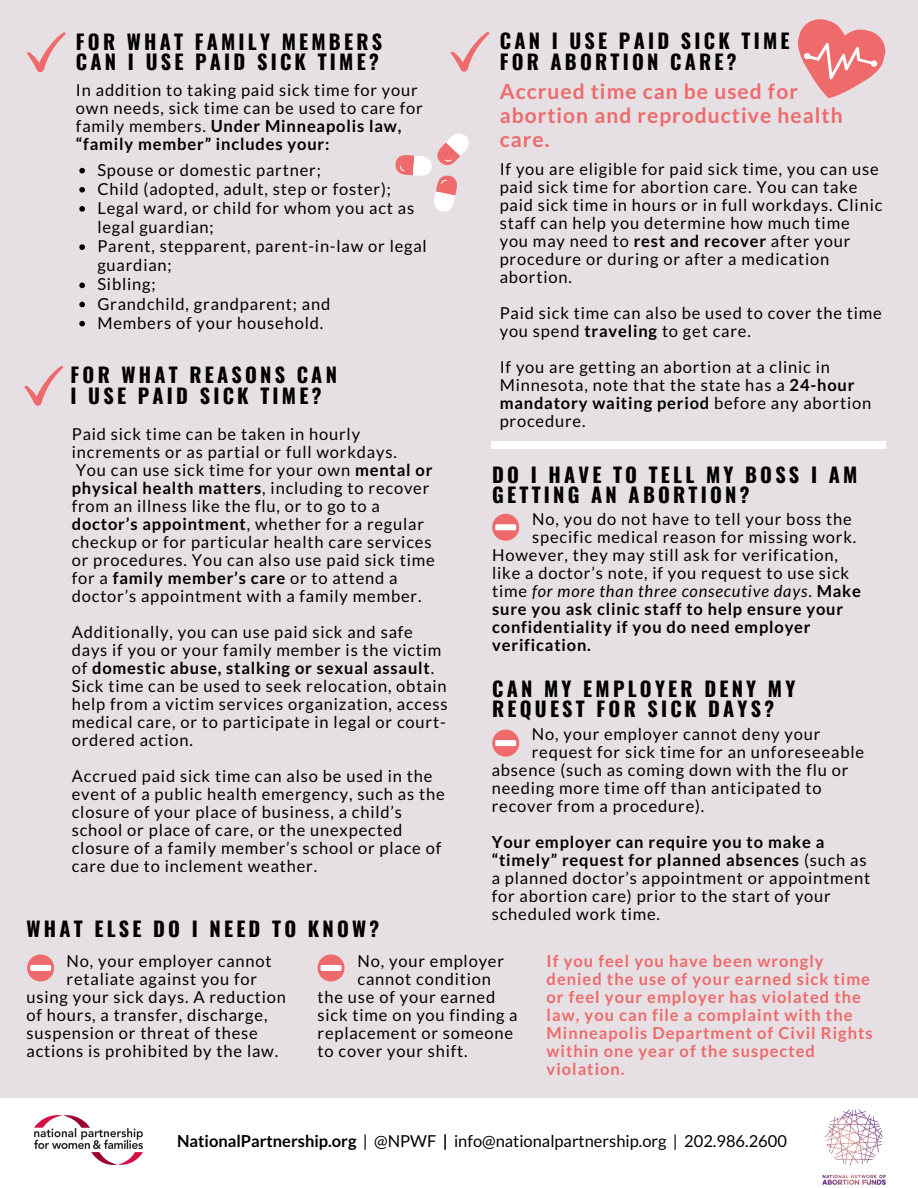
<style>
.page{position:relative;width:918px;height:1188px;background:#e6dfe4}
.page>*{position:absolute;margin:0;border:0;box-sizing:border-box;transform-origin:0 0}
.t1{font:700 21px/23.7px "Lato";letter-spacing:.05em;color:#ef6a6a}
.t2{font:700 20.25px/20.2px "Oswald";letter-spacing:.16em;color:#000}
.t3{font:16.5px/18px "Lato";letter-spacing:.05em;color:#000}
.t4{font:700 16.5px/18px "Lato";letter-spacing:.06em;color:#ef6a6a}
.t5{font:700 16.5px "Lato";letter-spacing:.05em;color:#000}
.t6{font:16.5px "Lato";color:#000}
.t7{font:italic 16.5px "Lato";letter-spacing:.05em;color:#000}
.s1{font-weight:700}
.s2{font-style:normal}
.s3{font-weight:700;font-style:normal}
</style>
<div class="page">
<div style="left:0;top:1098px;width:918px;height:90px;background:#fff"></div>
<div style="left:491px;top:441px;width:394px;height:8px;background:#fff"></div>
<svg style="left:79px;top:168px;width:6px;height:5px"></svg>
<svg style="left:79px;top:187px;width:6px;height:6px"></svg>
<svg style="left:79px;top:206px;width:6px;height:6px"></svg>
<svg style="left:79px;top:244px;width:6px;height:6px"></svg>
<svg style="left:79px;top:283px;width:6px;height:5px"></svg>
<svg style="left:79px;top:302px;width:6px;height:5px"></svg>
<svg style="left:79px;top:321px;width:6px;height:5px"></svg>
<img style="left:822px;top:1109px;width:64px;height:76px">
<svg style="left:395px;top:133px;width:74px;height:79px"></svg>
<img style="left:34px;top:1116px;width:108px;height:48px">
<div style="left:27px;top:954px;width:27px;height:27px;background:#ef6a6a;border-radius:50%"></div>
<div style="left:30px;top:965px;width:21px;height:6px;background:#fff;border-radius:2px"></div>
<div style="left:318px;top:954px;width:27px;height:27px;background:#ef6a6a;border-radius:50%"></div>
<div style="left:321px;top:965px;width:21px;height:6px;background:#fff;border-radius:2px"></div>
<div style="left:492px;top:730px;width:27px;height:27px;background:#ef6a6a;border-radius:50%"></div>
<div style="left:495px;top:740px;width:21px;height:6px;background:#fff;border-radius:2px"></div>
<div style="left:492px;top:514px;width:27px;height:27px;background:#ef6a6a;border-radius:50%"></div>
<div style="left:495px;top:524px;width:21px;height:6px;background:#fff;border-radius:2px"></div>
<svg style="left:798px;top:19px;width:88px;height:79px"></svg>
<svg style="left:27px;top:32px;width:39px;height:40px"></svg>
<svg style="left:24px;top:366px;width:39px;height:40px"></svg>
<svg style="left:450px;top:31px;width:40px;height:41px"></svg>
<p class="t2" style="left:76px;top:31px;width:308px">FOR WHAT FAMILY MEMBERS<br>CAN I USE PAID SICK TIME?</p>
<p class="t3" style="left:76px;top:80px;width:348px">In addition to taking paid sick time for your own needs, sick time can be used to care for family members. <span class="s1">Under Minneapolis law, “family member” includes your:</span></p>
<p class="t3" style="left:97px;top:160px;width:331px;line-height:19.2px">Spouse or domestic partner;<br>Child (adopted, adult, step or foster);<br>Legal ward, or child for whom you act as legal guardian;<br>Parent, stepparent, parent-in-law or legal guardian;<br>Sibling;<br>Grandchild, grandparent; and<br>Members of your household.</p>
<p class="t2" style="left:71px;top:364px;width:268px">FOR WHAT REASONS CAN<br>I USE PAID SICK TIME?</p>
<p class="t3" style="left:72px;top:425px;width:364px">Paid sick time can be taken in hourly increments or as partial or full workdays.<br>You can use sick time for your own <span class="s1">mental or physical health matters</span>, including to recover from an illness like the flu, or to go to a <span class="s1">doctor’s appointment</span>, whether for a regular checkup or for particular health care services or procedures. You can also use paid sick time for a <span class="s1">family member’s care</span> or to attend a doctor’s appointment with a family member.</p>
<p class="t3" style="left:72px;top:623px;width:378px">Additionally, you can use paid sick and safe days if you or your family member is the victim of <span class="s1">domestic abuse, stalking or sexual assault</span>.<br>Sick time can be used to seek relocation, obtain help from a victim services organization, access medical care, or to participate in legal or court&shy;ordered action.</p>
<p class="t3" style="left:72px;top:767px;width:374px">Accrued paid sick time can also be used in the event of a public health emergency, such as the closure of your place of business, a child’s school or place of care, or the unexpected closure of a family member’s school or place of care due to inclement weather.</p>
<p class="t2" style="left:27px;top:918px;width:354px">WHAT ELSE DO I NEED TO KNOW?</p>
<p class="t2" style="left:500px;top:30px;width:291px">CAN I USE PAID SICK TIME<br>FOR ABORTION CARE?</p>
<p class="t1" style="left:500px;top:80px;width:344px">Accrued time can be used for abortion and reproductive health care.</p>
<p class="t3" style="left:500px;top:159px;width:384px">If you are eligible for paid sick time, you can use paid sick time for abortion care. You can take paid sick time in hours or in full workdays. Clinic staff can help you determine how much time<br>you may need to <span class="s1">rest and recover</span> after your procedure or during or after a medication abortion.</p>
<p class="t3" style="left:500px;top:303px;width:384px">Paid sick time can also be used to cover the time you spend <span class="s1">traveling</span> to get care.</p>
<p class="t3" style="left:500px;top:357px;width:373px">If you are getting an abortion at a clinic in Minnesota, note that the state has a <span class="s1">24-hour mandatory waiting period</span> before any abortion procedure.</p>
<p class="t2" style="left:492px;top:464px;width:367px">DO I HAVE TO TELL MY BOSS I AM<br>GETTING AN ABORTION?</p>
<p class="t3" style="left:532px;top:510px;width:321px">No, you do not have to tell your boss the</p>
<p class="t3" style="left:532px;top:528px;width:326px">specific medical reason for missing work.</p>
<p class="t3" style="left:492px;top:546px;width:347px">However, they may still ask for verification,</p>
<p class="t3" style="left:492px;top:564px;width:358px">like a doctor’s note, if you request to use sick</p>
<p class="t7" style="left:492px;top:581px;width:370px"><span class="s2">time</span> for more than three consecutive days<span class="s2">.</span> <span class="s3">Make</span></p>
<p class="t5" style="left:492px;top:599px;width:352px">sure you ask clinic staff to help ensure your</p>
<p class="t5" style="left:492px;top:617px;width:320px">confidentiality if you do need employer</p>
<p class="t5" style="left:492px;top:635px;width:100px">verification.</p>
<p class="t2" style="left:492px;top:677px;width:305px">CAN MY EMPLOYER DENY MY<br>REQUEST FOR SICK DAYS?</p>
<p class="t3" style="left:532px;top:725px;width:290px">No, your employer cannot deny your</p>
<p class="t3" style="left:532px;top:743px;width:334px">request for sick time for an unforeseeable</p>
<p class="t3" style="left:492px;top:761px;width:358px">absence (such as coming down with the flu or</p>
<p class="t3" style="left:492px;top:779px;width:331px">needing more time off than anticipated to</p>
<p class="t3" style="left:492px;top:797px;width:214px">recover from a procedure).</p>
<p class="t3" style="left:492px;top:833px;width:380px"><span class="s1">Your employer can require you to make a “timely” request for planned absences</span> (such as a planned doctor’s appointment or appointment for abortion care) prior to the start of your scheduled work time.</p>
<p class="t3" style="left:67px;top:951px;width:207px">No, your employer cannot</p>
<p class="t3" style="left:67px;top:969px;width:192px">retaliate against you for</p>
<p class="t3" style="left:27px;top:987px;width:261px">using your sick days. A reduction</p>
<p class="t3" style="left:27px;top:1005px;width:243px">of hours, a transfer, discharge,</p>
<p class="t3" style="left:27px;top:1023px;width:233px">suspension or threat of these</p>
<p class="t3" style="left:27px;top:1041px;width:253px">actions is prohibited by the law.</p>
<p class="t3" style="left:358px;top:951px;width:148px">No, your employer</p>
<p class="t3" style="left:358px;top:969px;width:135px">cannot condition</p>
<p class="t3" style="left:318px;top:987px;width:179px">the use of your earned</p>
<p class="t3" style="left:318px;top:1005px;width:202px">sick time on you finding a</p>
<p class="t3" style="left:318px;top:1023px;width:197px">replacement or someone</p>
<p class="t3" style="left:318px;top:1041px;width:152px">to cover your shift.</p>
<p class="t4" style="left:547px;top:951px;width:328px">If you feel you have been wrongly denied the use of your earned sick time or feel your employer has violated the law, you can file a complaint with the<br>Minneapolis Department of Civil Rights within one year of the suspected violation.</p>
<p class="t6" style="left:177px;top:1131px;width:611px"><span class="s1">NationalPartnership.org</span> | @NPWF <span class="s1">|</span> info@nationalpartnership.org | 202.986.2600</p>
</div>
